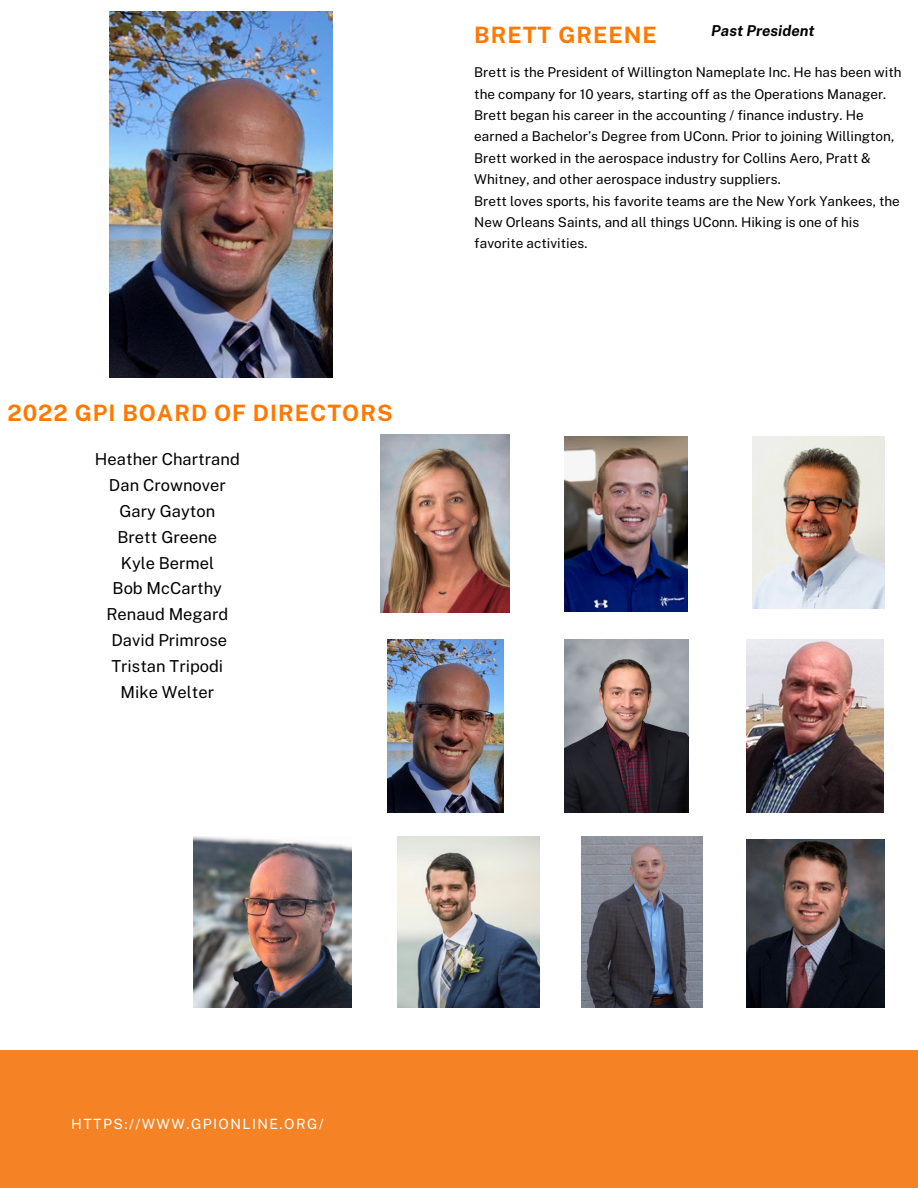
<style>
.page{position:relative;width:918px;height:1188px;background:#fff}
.page>*{position:absolute;margin:0;border:0;box-sizing:border-box;transform-origin:0 0}
.t1{font:700 22.5px "Public Sans";letter-spacing:.045em;color:#ff7900}
.t2{font:16.5px/25.8px "Public Sans";color:#000;text-align:center}
.t3{font:italic 700 15px "Public Sans";color:#000}
.t4{font:14.1px "Public Sans";letter-spacing:.1em;color:#fff}
.t5{font:13.5px/21.3px "Public Sans";color:#000}
</style>
<div class="page">
<div style="left:0;top:1050px;width:918px;height:138px;background:#f58325"></div>
<img style="left:565px;top:639px;width:124px;height:174px">
<img style="left:110px;top:12px;width:222px;height:365px">
<img style="left:397px;top:837px;width:143px;height:171px">
<img style="left:753px;top:437px;width:131px;height:172px">
<img style="left:564px;top:437px;width:124px;height:174px">
<img style="left:380px;top:435px;width:129px;height:177px">
<img style="left:746px;top:840px;width:139px;height:167px">
<img style="left:387px;top:639px;width:116px;height:174px">
<img style="left:746px;top:639px;width:138px;height:174px">
<img style="left:193px;top:837px;width:159px;height:171px">
<img style="left:582px;top:837px;width:120px;height:171px">
<h1 class="t1" style="left:7px;top:400px;width:387px">2022 GPI BOARD OF DIRECTORS</h1>
<p class="t2" style="left:95px;top:446px;width:147px">Heather Chartrand<br>Dan Crownover<br>Gary Gayton<br>Brett Greene<br>Kyle Bermel<br>Bob McCarthy<br>Renaud Megard<br>David Primrose<br>Tristan Tripodi<br>Mike Welter</p>
<h1 class="t1" style="left:474px;top:21px;width:184px">BRETT GREENE</h1>
<p class="t3" style="left:711px;top:21px;width:105px">Past President</p>
<p class="t5" style="left:474px;top:62px;width:429px">Brett is the President of Willington Nameplate Inc. He has been with the company for 10 years, starting off as the Operations Manager.<br>Brett began his career in the accounting / finance industry. He earned a Bachelor’s Degree from UConn. Prior to joining Willington, Brett worked in the aerospace industry for Collins Aero, Pratt &amp; Whitney, and other aerospace industry suppliers.<br>Brett loves sports, his favorite teams are the New York Yankees, the New Orleans Saints, and all things UConn. Hiking is one of his favorite activities.</p>
<p class="t4" style="left:71px;top:1115px;width:254px">HTTPS://WWW.GPIONLINE.ORG/</p>
</div>
